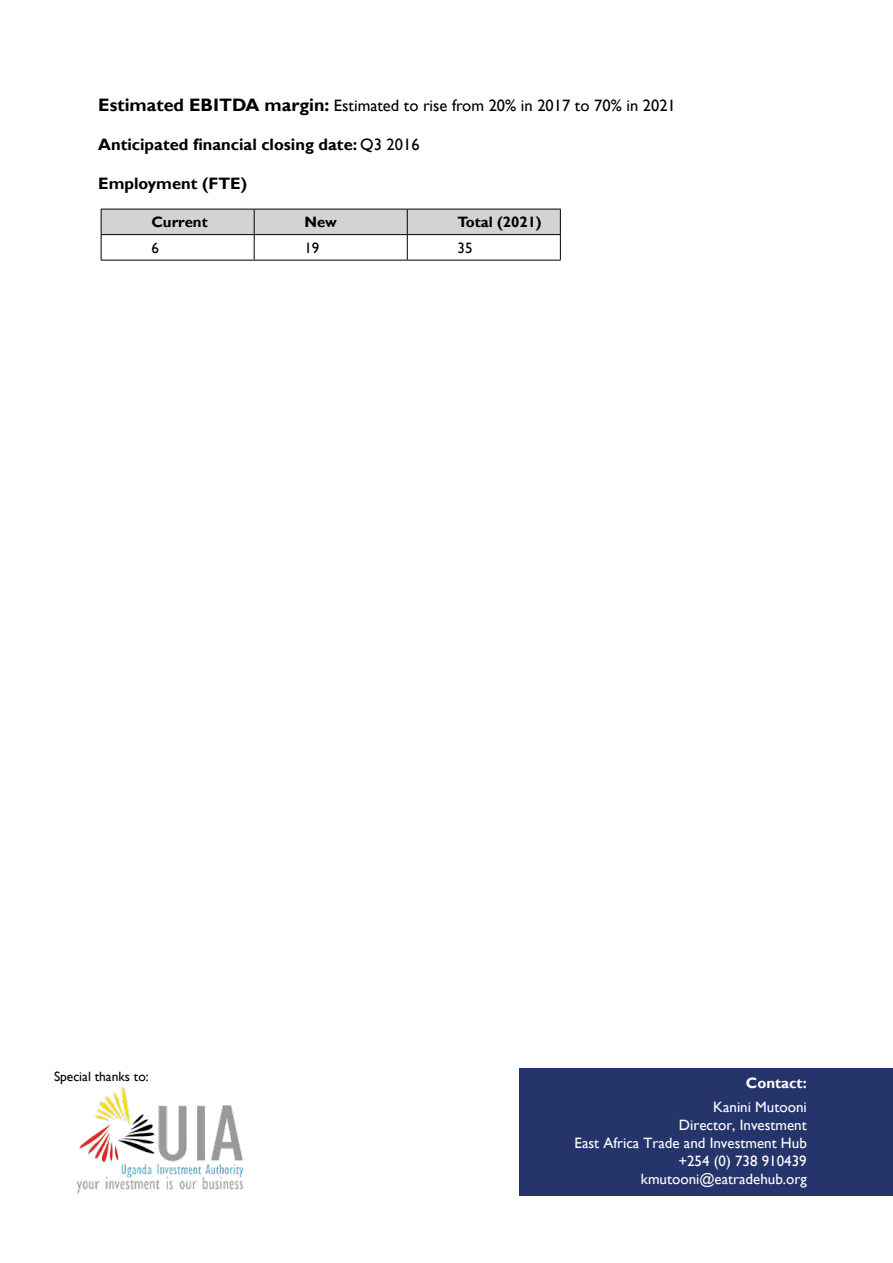
<style>
.page{position:relative;width:893px;height:1263px;background:#fff}
.page>*{position:absolute;margin:0;border:0;box-sizing:border-box;transform-origin:0 0}
.t1{font:16.5px "Gill Sans";color:#000}
.t2{font:700 16.5px "Gill Sans";color:#000}
.t3{font:15px/18px "Gill Sans";color:#fff;text-align:right}
.t4{font:700 15px "Gill Sans";color:#000}
.t5{font:700 15px "Gill Sans";color:#fff}
.t6{font:15px "Gill Sans";color:#000}
.t7{font:13.5px "Gill Sans";color:#000}
.s1{font-weight:700;font-size:18px}
.s2{font-weight:400}
</style>
<div class="page">
<img style="left:76px;top:1086px;width:168px;height:108px">
<div style="left:519px;top:1068px;width:374px;height:128px;background:#25346b"></div>
<svg style="left:101px;top:209px;width:460px;height:51px"></svg>
<hr style="left:101px;top:260px;width:153px;height:1px;background:#000">
<hr style="left:254px;top:260px;width:153px;height:1px;background:#000">
<hr style="left:407px;top:260px;width:154px;height:1px;background:#000">
<p class="t1" style="left:98px;top:96px;width:579px"><span class="s1">Estimated EBITDA margin:</span> Estimated to rise from 20% in 2017 to 70% in 2021</p>
<p class="t2" style="left:98px;top:135px;width:323px">Anticipated financial closing date: <span class="s2">Q3 2016</span></p>
<p class="t2" style="left:98px;top:174px;width:150px">Employment (FTE)</p>
<p class="t4" style="left:151px;top:213px;width:58px">Current</p>
<p class="t4" style="left:304px;top:213px;width:34px">New</p>
<p class="t4" style="left:458px;top:213px;width:86px">Total (2021)</p>
<p class="t6" style="left:151px;top:239px;width:9px">6</p>
<p class="t6" style="left:304px;top:239px;width:16px">19</p>
<p class="t6" style="left:458px;top:239px;width:16px">35</p>
<p class="t7" style="left:54px;top:1068px;width:96px">Special thanks to:</p>
<p class="t5" style="left:746px;top:1074px;width:62px">Contact:</p>
<p class="t3" style="left:575px;top:1098px;width:234px">Kanini Mutooni<br>Director, Investment<br>East Africa Trade and Investment Hub +254 (0) 738 910439 kmutooni@eatradehub.org</p>
</div>
